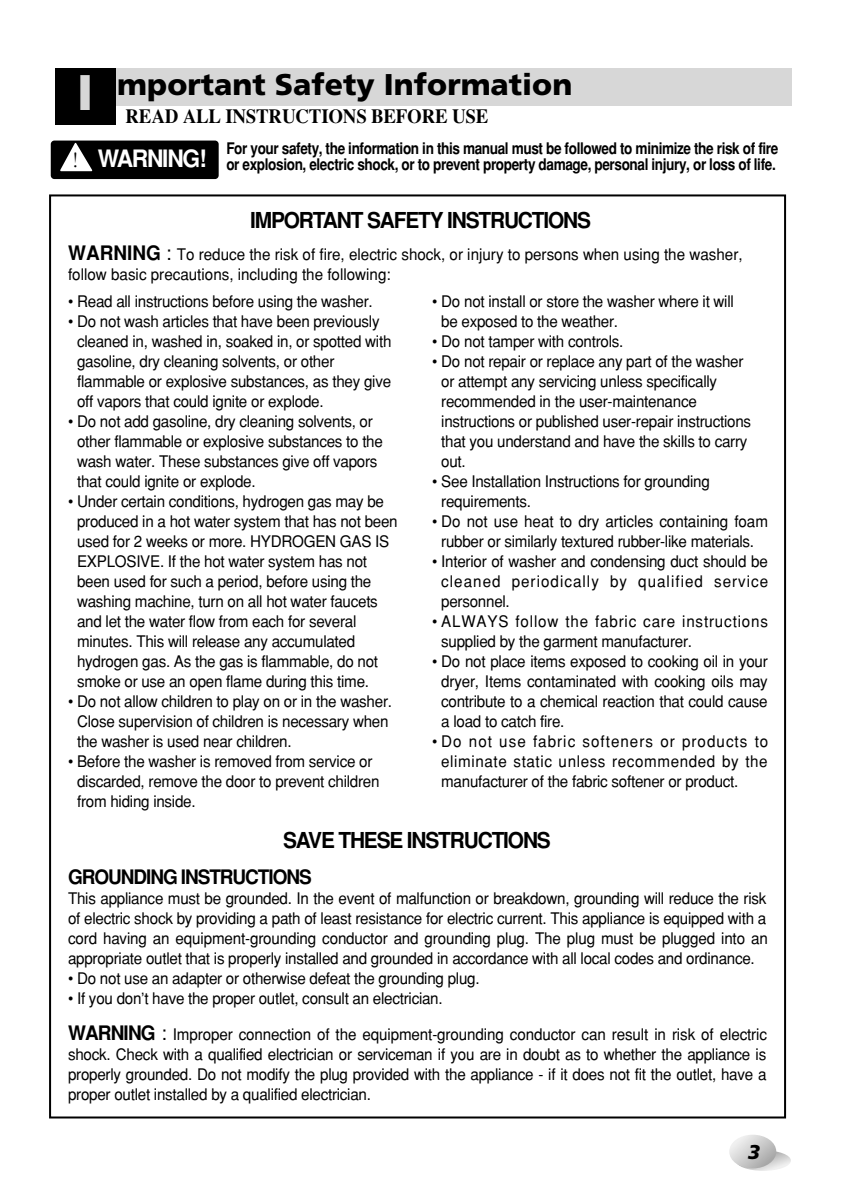
<style>
.page{position:relative;width:850px;height:1190px;background:#fff}
.page>*{position:absolute;margin:0;border:0;box-sizing:border-box;transform-origin:0 0}
.t1{font:900 50px "Frutiger";color:#d7d7d7}
.t2{font:900 30px "Frutiger";color:#000}
.t3{font:700 24px "Helvetica";letter-spacing:-.055em;color:#fff;scale:.95 1}
.t4{font:700 22px "Helvetica";letter-spacing:-.055em;color:#000;scale:.95 1}
.t5{font:700 20px "Times";letter-spacing:-.015em;color:#000;scale:.95 1}
.t6{font:700 20px "Helvetica";letter-spacing:-.055em;color:#000;scale:.95 1}
.t7{font:italic 900 20px "Frutiger";color:#000}
.t8{font:20px "J Cmm J";color:#000;scale:.9 1}
.t9{font:16px/20px "Helvetica";letter-spacing:-.015em;color:#000;scale:.95 1}
.t10{font:700 16px/16px "Helvetica";letter-spacing:-.03em;color:#000;scale:.85 1}
.t11{font:16px/20px "Helvetica";letter-spacing:.055em;color:#000;scale:.95 1}
.s1{font-weight:700;font-size:20px}
.s2{font-size:20px}
</style>
<div class="page">
<div style="left:55px;top:68px;width:736px;height:37px;background:#d7d7d7"></div>
<div style="left:55px;top:68px;width:60px;height:57px;background:#000"></div>
<svg style="left:736px;top:1150px;width:55px;height:21px"></svg>
<svg style="left:729px;top:1135px;width:47px;height:33px"></svg>
<div style="left:51px;top:141px;width:168px;height:38px;background:#000;border-radius:4px"></div>
<svg style="left:60px;top:143px;width:32px;height:28px"></svg>
<h1 class="t1" style="left:77px;top:72px;width:18px">I</h1>
<p class="t8" style="left:73px;top:151px;width:8px">!</p>
<h2 class="t2" style="left:117px;top:72px;width:457px">mportant Safety Information</h2>
<p class="t5" style="left:126px;top:109px;width:383px">READ ALL INSTRUCTIONS BEFORE USE</p>
<h3 class="t3" style="left:98px;top:150px;width:116px">WARNING!</h3>
<p class="t10" style="left:226px;top:142px;width:651px">For your safety, the information in this manual must be followed to minimize the risk of fire or explosion, electric shock, or to prevent property damage, personal injury, or loss of life.</p>
<h3 class="t4" style="left:250px;top:212px;width:360px">IMPORTANT SAFETY INSTRUCTIONS</h3>
<p class="t9" style="left:68px;top:245px;width:712px"><span class="s1">WARNING</span> <span class="s2">:</span> To reduce the risk of fire, electric shock, or injury to persons when using the washer, follow basic precautions, including the following:</p>
<p class="t9" style="left:68px;top:293px;width:322px">• Read all instructions before using the washer.</p>
<p class="t9" style="left:77px;top:313px;width:332px;text-indent:-9px">• Do not wash articles that have been previously cleaned in, washed in, soaked in, or spotted with gasoline, dry cleaning solvents, or other flammable or explosive substances, as they give off vapors that could ignite or explode.</p>
<p class="t9" style="left:77px;top:413px;width:323px;text-indent:-9px">• Do not add gasoline, dry cleaning solvents, or other flammable or explosive substances to the wash water. These substances give off vapors that could ignite or explode.</p>
<p class="t9" style="left:77px;top:493px;width:339px;text-indent:-9px">• Under certain conditions, hydrogen gas may be produced in a hot water system that has not been used for 2 weeks or more. HYDROGEN GAS IS EXPLOSIVE. If the hot water system has not been used for such a period, before using the washing machine, turn on all hot water faucets and let the water flow from each for several minutes. This will release any accumulated hydrogen gas. As the gas is flammable, do not smoke or use an open flame during this time.</p>
<p class="t9" style="left:77px;top:693px;width:333px;text-indent:-9px">• Do not allow children to play on or in the washer.<br>Close supervision of children is necessary when the washer is used near children.</p>
<p class="t9" style="left:77px;top:753px;width:320px;text-indent:-9px">• Before the washer is removed from service or discarded, remove the door to prevent children from hiding inside.</p>
<p class="t9" style="left:441px;top:293px;width:310px;text-indent:-9px">• Do not install or store the washer where it will be exposed to the weather.</p>
<p class="t9" style="left:432px;top:333px;width:203px">• Do not tamper with controls.</p>
<p class="t9" style="left:441px;top:353px;width:328px;text-indent:-9px">• Do not repair or replace any part of the washer or attempt any servicing unless specifically recommended in the user-maintenance instructions or published user-repair instructions that you understand and have the skills to carry out.</p>
<p class="t9" style="left:441px;top:473px;width:284px;text-indent:-9px">• See Installation Instructions for grounding requirements.</p>
<p class="t9" style="left:432px;top:513px;width:355px;text-align:center">• Do not use heat to dry articles containing foam rubber or similarly textured rubber-like materials.</p>
<p class="t9" style="left:441px;top:553px;width:346px;text-align:justify;text-indent:-9px">• Interior of washer and condensing duct should be cleaned periodically by qualified service personnel.</p>
<p class="t11" style="left:441px;top:613px;width:345px;text-indent:-9px">• ALWAYS follow the fabric care instructions supplied by the garment manufacturer.</p>
<p class="t9" style="left:441px;top:653px;width:345px;text-align:justify;text-indent:-9px">• Do not place items exposed to cooking oil in your dryer, Items contaminated with cooking oils may contribute to a chemical reaction that could cause a load to catch fire.</p>
<p class="t9" style="left:441px;top:733px;width:346px;text-align:justify;text-indent:-9px">• Do not use fabric softeners or products to eliminate static unless recommended by the manufacturer of the fabric softener or product.</p>
<h3 class="t4" style="left:283px;top:833px;width:283px">SAVE THESE INSTRUCTIONS</h3>
<p class="t6" style="left:68px;top:870px;width:258px">GROUNDING INSTRUCTIONS</p>
<p class="t9" style="left:68px;top:890px;width:738px;text-align:justify">This appliance must be grounded. In the event of malfunction or breakdown, grounding will reduce the risk of electric shock by providing a path of least resistance for electric current. This appliance is equipped with a cord having an equipment-grounding conductor and grounding plug. The plug must be plugged into an appropriate outlet that is properly installed and grounded in accordance with all local codes and ordinance.</p>
<p class="t9" style="left:68px;top:970px;width:435px">• Do not use an adapter or otherwise defeat the grounding plug.</p>
<p class="t9" style="left:68px;top:990px;width:396px">• If you don’t have the proper outlet, consult an electrician.</p>
<p class="t9" style="left:68px;top:1026px;width:737px;text-align:justify"><span class="s1">WARNING</span> <span class="s2">:</span> Improper connection of the equipment-grounding conductor can result in risk of electric shock. Check with a qualified electrician or serviceman if you are in doubt as to whether the appliance is properly grounded. Do not modify the plug provided with the appliance - if it does not fit the outlet, have a proper outlet installed by a qualified electrician.</p>
<p class="t7" style="left:748px;top:1144px;width:14px">3</p>
</div>
